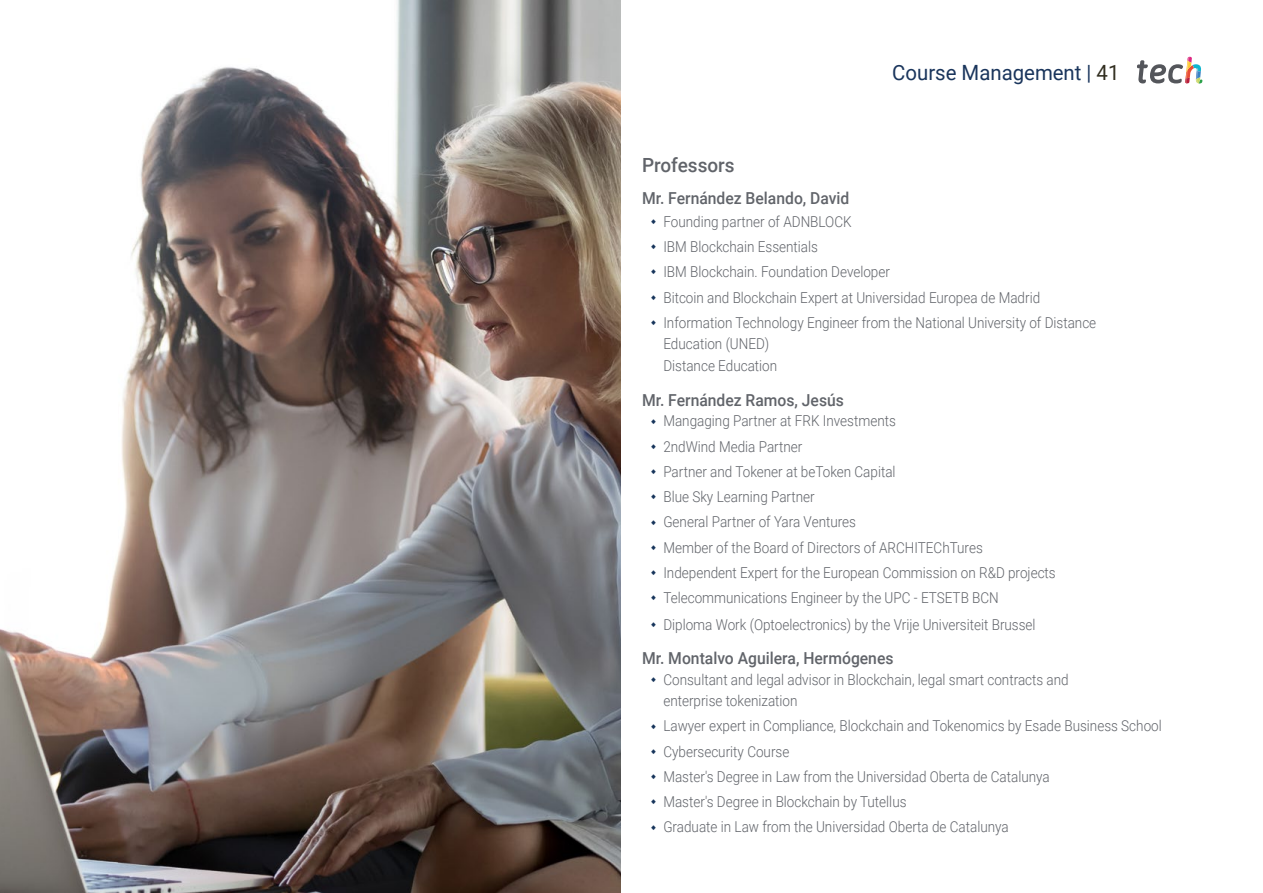
<style>
.page{position:relative;width:1263px;height:893px;background:#fff}
.page>*{position:absolute;margin:0;border:0;box-sizing:border-box;transform-origin:0 0}
.t1{font:21px "Roboto";color:#1a355c}
.t2{font:500 19.5px "Roboto";color:#61646a}
.t3{font:500 16.5px "Roboto";color:#61646a;scale:.95 1}
.t4{font:300 15px/25.2px "Roboto";color:#61646a;scale:.9 1}
.s1{color:#312e20}
</style>
<div class="page">
<img style="left:0;top:0;width:621px;height:893px">
<svg style="left:1137px;top:57px;width:65px;height:27px"></svg>
<h2 class="t2" style="left:642px;top:151px;width:94px">Professors</h2>
<h1 class="t1" style="left:892px;top:57px;width:229px">Course Management | <span class="s1">41</span></h1>
<p class="t3" style="left:642px;top:186px;width:220px">Mr. Fernández Belando, David</p>
<p class="t4" style="left:663px;top:208px;width:482px">Founding partner of ADNBLOCK<br>IBM Blockchain Essentials<br>IBM Blockchain. Foundation Developer<br>Bitcoin and Blockchain Expert at Universidad Europea de Madrid Information Technology Engineer from the National University of Distance</p>
<p class="t4" style="left:663px;top:332px;width:128px;line-height:22.5px">Education (UNED)<br>Distance Education</p>
<p class="t3" style="left:642px;top:388px;width:214px">Mr. Fernández Ramos, Jesús</p>
<p class="t4" style="left:663px;top:408px;width:437px">Mangaging Partner at FRK Investments<br>2ndWind Media Partner<br>Partner and Tokener at beToken Capital<br>Blue Sky Learning Partner<br>General Partner of Yara Ventures<br>Member of the Board of Directors of ARCHITEChTures Independent Expert for the European Commission on R&amp;D projects Telecommunications Engineer by the UPC - ETSETB BCN</p>
<p class="t4" style="left:663px;top:611px;width:415px">Diploma Work (Optoelectronics) by the Vrije Universiteit Brussel</p>
<p class="t3" style="left:642px;top:647px;width:266px">Mr. Montalvo Aguilera, Hermógenes</p>
<p class="t4" style="left:663px;top:669px;width:452px;line-height:21px">Consultant and legal advisor in Blockchain, legal smart contracts and enterprise tokenization</p>
<p class="t4" style="left:663px;top:713px;width:555px">Lawyer expert in Compliance, Blockchain and Tokenomics by Esade Business School Cybersecurity Course<br>Master's Degree in Law from the Universidad Oberta de Catalunya<br>Master's Degree in Blockchain by Tutellus<br>Graduate in Law from the Universidad Oberta de Catalunya</p>
</div>
